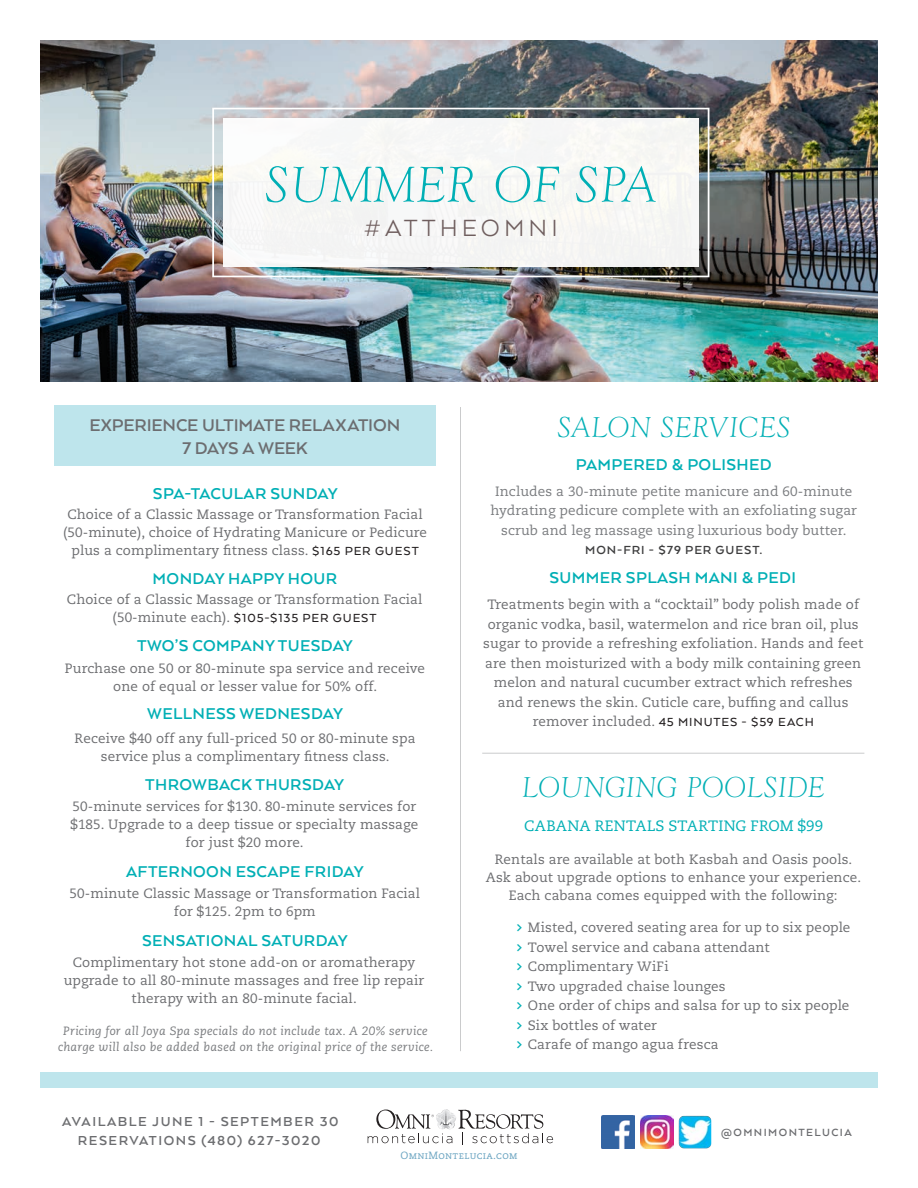
<style>
.page{position:relative;width:918px;height:1188px;background:#fff}
.page>*{position:absolute;margin:0;border:0;box-sizing:border-box;transform-origin:0 0}
.t1{font:italic 300 52.5px "Goudy";color:#00afb5}
.t2{font:italic 300 30px "Goudy";color:#00afb5}
.t3{font:27px "Arquitecta";letter-spacing:.15em;color:#6f5e5e}
.JOYA_SPA_SUB_HEADERS{font:700 19.5px/22.5px "Arquitecta";letter-spacing:-.01em;color:#6c6d70;text-align:center}
.EVENT_TITLE-SPA{font:700 18px "Arquitecta";letter-spacing:.02em;color:#00afb5}
.SUB_HEADER{font:700 15px "Arquitecta";letter-spacing:.1em;color:#6c6d70}
.t4{font:15px "Caecilia LT Pro 55 Roman";letter-spacing:.01em;color:#00afb5}
.MAIN_TEXT{font:13.5px/18px "Caecilia LT Pro 55 Roman";letter-spacing:.01em;color:#6c6d70;text-align:center}
.MAIN_TEXT-2{font:13.5px/19.5px "Caecilia LT Pro 55 Roman";letter-spacing:.01em;color:#7a7c7f;text-align:center}
.t5{font:italic 12px/16.5px "Caecilia LT Pro 56";letter-spacing:.025em;color:#7a7c7f;text-align:center}
.SOCIAL_TEXT{font:700 12px "Arquitecta";letter-spacing:.12em;color:#6c6d70}
.SITE_URL{font:10.5px "Caecilia LT Pro 55 Roman";letter-spacing:.025em;color:#6da6c2}
.s1{font-family:"Arquitecta";font-weight:500;color:#231f20}
.s2{font-family:"Arquitecta";font-weight:700;color:#3e3e3f}
.s3{font-family:"Arquitecta";font-weight:700;font-size:15px;color:#00afb5}
</style>
<div class="page">
<div style="left:41px;top:1073px;width:837px;height:15px;background:#bee5ec"></div>
<div style="left:55px;top:405px;width:381px;height:60px;background:#bee5ec"></div>
<img style="left:40px;top:40px;width:838px;height:341px">
<img style="left:212px;top:108px;width:497px;height:169px">
<div style="left:223px;top:118px;width:475px;height:149px;background:#f6f7f5"></div>
<svg style="left:368px;top:1109px;width:185px;height:36px"></svg>
<img style="left:602px;top:1115px;width:32px;height:33px">
<img style="left:640px;top:1115px;width:33px;height:33px">
<img style="left:678px;top:1115px;width:33px;height:33px">
<hr style="left:460px;top:407px;width:1px;height:644px;background:#cacbcc">
<hr style="left:482px;top:753px;width:382px;height:1px;background:#cacbcc">
<p class="t1" style="left:264px;top:152px;width:394px">SUMMER OF SPA</p>
<p class="t3" style="left:364px;top:211px;width:196px">#ATTHEOMNI</p>
<p class="JOYA_SPA_SUB_HEADERS" style="left:90px;top:413px;width:312px">EXPERIENCE ULTIMATE RELAXATION<br>7 DAYS A WEEK</p>
<p class="EVENT_TITLE-SPA" style="left:153px;top:482px;width:186px">SPA-TACULAR SUNDAY</p>
<p class="MAIN_TEXT" style="left:63px;top:505px;width:366px">Choice of a Classic Massage or Transformation Facial (50-minute), choice of Hydrating Manicure or Pedicure plus a complimentary fitness class. <span class="s1">$165 PER GUEST</span></p>
<p class="t2" style="left:557px;top:409px;width:235px">SALON SERVICES</p>
<p class="EVENT_TITLE-SPA" style="left:576px;top:453px;width:197px">PAMPERED &amp; POLISHED</p>
<p class="MAIN_TEXT-2" style="left:490px;top:481px;width:368px">Includes a 30-minute petite manicure and 60-minute hydrating pedicure complete with an exfoliating sugar scrub and leg massage using luxurious body butter.<br><span class="s2">MON-FRI - $79 PER GUEST.</span></p>
<p class="EVENT_TITLE-SPA" style="left:153px;top:567px;width:186px">MONDAY HAPPY HOUR</p>
<p class="EVENT_TITLE-SPA" style="left:549px;top:566px;width:248px">SUMMER SPLASH MANI &amp; PEDI</p>
<p class="MAIN_TEXT" style="left:67px;top:590px;width:357px">Choice of a Classic Massage or Transformation Facial (50-minute each). <span class="s1">$105-$135 PER GUEST</span></p>
<p class="MAIN_TEXT" style="left:483px;top:595px;width:382px;line-height:19.5px">Treatments begin with a “cocktail” body polish made of organic vodka, basil, watermelon and rice bran oil, plus sugar to provide a refreshing exfoliation. Hands and feet are then moisturized with a body milk containing green melon and natural cucumber extract which refreshes and renews the skin. Cuticle care, buffing and callus remover included. <span class="s1">45 MINUTES - $59 EACH</span></p>
<p class="EVENT_TITLE-SPA" style="left:137px;top:634px;width:217px">TWO’S COMPANY TUESDAY</p>
<p class="MAIN_TEXT" style="left:65px;top:659px;width:362px">Purchase one 50 or 80-minute spa service and receive one of equal or lesser value for 50% off.</p>
<p class="MAIN_TEXT" style="left:75px;top:729px;width:342px">Receive $40 off any full-priced 50 or 80-minute spa service plus a complimentary fitness class.</p>
<p class="MAIN_TEXT" style="left:70px;top:798px;width:349px">50-minute services for $130. 80-minute services for $185. Upgrade to a deep tissue or specialty massage for just $20 more.</p>
<p class="MAIN_TEXT" style="left:70px;top:884px;width:352px">50-minute Classic Massage or Transformation Facial for $125. 2pm to 6pm</p>
<p class="MAIN_TEXT" style="left:64px;top:953px;width:362px">Complimentary hot stone add-on or aromatherapy upgrade to all 80-minute massages and free lip repair therapy with an 80-minute facial.</p>
<p class="t5" style="left:58px;top:1022px;width:376px">Pricing for all Joya Spa specials do not include tax. A 20% service charge will also be added based on the original price of the service.</p>
<p class="EVENT_TITLE-SPA" style="left:147px;top:703px;width:197px">WELLNESS WEDNESDAY</p>
<p class="t2" style="left:522px;top:768px;width:305px">LOUNGING POOLSIDE</p>
<p class="EVENT_TITLE-SPA" style="left:145px;top:773px;width:201px">THROWBACK THURSDAY</p>
<p class="t4" style="left:524px;top:816px;width:300px">CABANA RENTALS STARTING FROM $99</p>
<p class="MAIN_TEXT" style="left:486px;top:850px;width:377px">Rentals are available at both Kasbah and Oasis pools.<br>Ask about upgrade options to enhance your experience.<br>Each cabana comes equipped with the following:</p>
<p class="EVENT_TITLE-SPA" style="left:126px;top:860px;width:239px">AFTERNOON ESCAPE FRIDAY</p>
<p class="MAIN_TEXT" style="left:516px;top:918px;width:335px"><span class="s3">&gt;</span> Misted, covered seating area for up to six people</p>
<p class="MAIN_TEXT" style="left:516px;top:938px;width:255px"><span class="s3">&gt;</span> Towel service and cabana attendant</p>
<p class="MAIN_TEXT" style="left:516px;top:957px;width:154px"><span class="s3">&gt;</span> Complimentary WiFi</p>
<p class="MAIN_TEXT" style="left:516px;top:977px;width:211px"><span class="s3">&gt;</span> Two upgraded chaise lounges</p>
<p class="MAIN_TEXT" style="left:516px;top:996px;width:334px"><span class="s3">&gt;</span> One order of chips and salsa for up to six people</p>
<p class="MAIN_TEXT" style="left:516px;top:1016px;width:142px"><span class="s3">&gt;</span> Six bottles of water</p>
<p class="MAIN_TEXT" style="left:516px;top:1035px;width:204px"><span class="s3">&gt;</span> Carafe of mango agua fresca</p>
<p class="EVENT_TITLE-SPA" style="left:142px;top:929px;width:207px">SENSATIONAL SATURDAY</p>
<p class="SUB_HEADER" style="left:62px;top:1112px;width:278px">AVAILABLE JUNE 1 - SEPTEMBER 30</p>
<p class="SUB_HEADER" style="left:78px;top:1131px;width:244px">RESERVATIONS (480) 627-3020</p>
<p class="SITE_URL" style="left:401px;top:1149px;width:118px">OmniMontelucia.com</p>
<p class="SOCIAL_TEXT" style="left:721px;top:1125px;width:132px">@OMNIMONTELUCIA</p>
</div>
